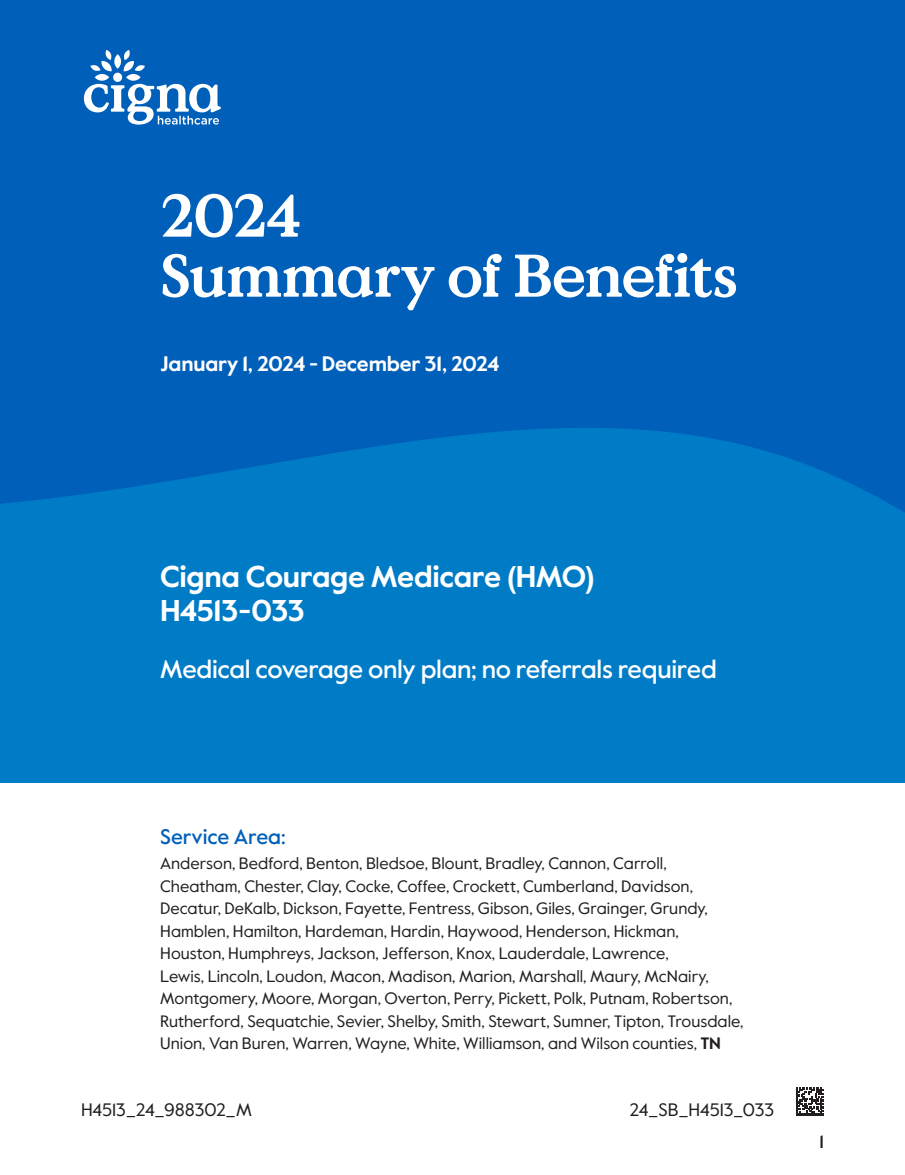
<style>
.page{position:relative;width:905px;height:1175px;background:#fff}
.page>*{position:absolute;margin:0;border:0;box-sizing:border-box;transform-origin:0 0}
.t1{font:700 60px "Value Serif Pro";letter-spacing:-.03em;color:#fff}
.subtitle_toc{font:700 30px/34.5px "Value Sans Pro";letter-spacing:-.015em;color:#fff}
.blurb{font:500 25.5px "Value Sans Pro";letter-spacing:-.015em;color:#fff}
.dates{font:700 21px "Value Sans Pro";letter-spacing:-.01em;color:#fff}
.service_area_heading{font:500 21px "Value Sans Pro";letter-spacing:-.005em;color:#005fb9}
.mat_ID{font:18px "Value Sans Pro";letter-spacing:-.01em;color:#231f20}
.print_code{font:18px "Value Sans Pro";letter-spacing:-.015em;color:#231f20}
.t2{font:500 18px "Value Sans Pro";color:#231f20}
.para_service_area{font:16.5px/22.5px "Value Sans Pro";color:#231f20}
.s1{font-weight:700}
</style>
<div class="page">
<svg style="left:796px;top:1087px;width:28px;height:28px"></svg>
<div style="left:0;top:338px;width:904px;height:445px;background:#007cc7"></div>
<svg style="left:0;top:0;width:904px;height:512px;background:#0062ba"></svg>
<svg style="left:84px;top:50px;width:137px;height:75px"></svg>
<p class="t1" style="left:160px;top:179px;width:143px">2024</p>
<p class="t1" style="left:160px;top:239px;width:579px">Summary of Benefits</p>
<p class="dates" style="left:160px;top:351px;width:341px">January 1, 2024 - December 31, 2024</p>
<p class="subtitle_toc" style="left:160px;top:560px;width:436px">Cigna Courage Medicare (HMO)<br>H4513-033</p>
<p class="blurb" style="left:160px;top:654px;width:558px">Medical coverage only plan; no referrals required</p>
<p class="service_area_heading" style="left:160px;top:823px;width:127px">Service Area:</p>
<p class="para_service_area" style="left:160px;top:852px;width:585px">Anderson, Bedford, Benton, Bledsoe, Blount, Bradley, Cannon, Carroll, Cheatham, Chester, Clay, Cocke, Coffee, Crockett, Cumberland, Davidson, Decatur, DeKalb, Dickson, Fayette, Fentress, Gibson, Giles, Grainger, Grundy, Hamblen, Hamilton, Hardeman, Hardin, Haywood, Henderson, Hickman, Houston, Humphreys, Jackson, Jefferson, Knox, Lauderdale, Lawrence,<br>Lewis, Lincoln, Loudon, Macon, Madison, Marion, Marshall, Maury, McNairy, Montgomery, Moore, Morgan, Overton, Perry, Pickett, Polk, Putnam, Robertson, Rutherford, Sequatchie, Sevier, Shelby, Smith, Stewart, Sumner, Tipton, Trousdale, Union, Van Buren, Warren, Wayne, White, Williamson, and Wilson counties, <span class="s1">TN</span></p>
<p class="mat_ID" style="left:81px;top:1098px;width:172px">H4513_24_988302_M</p>
<p class="print_code" style="left:629px;top:1098px;width:146px">24_SB_H4513_033</p>
<p class="t2" style="left:819px;top:1130px;width:6px">1</p>
</div>
